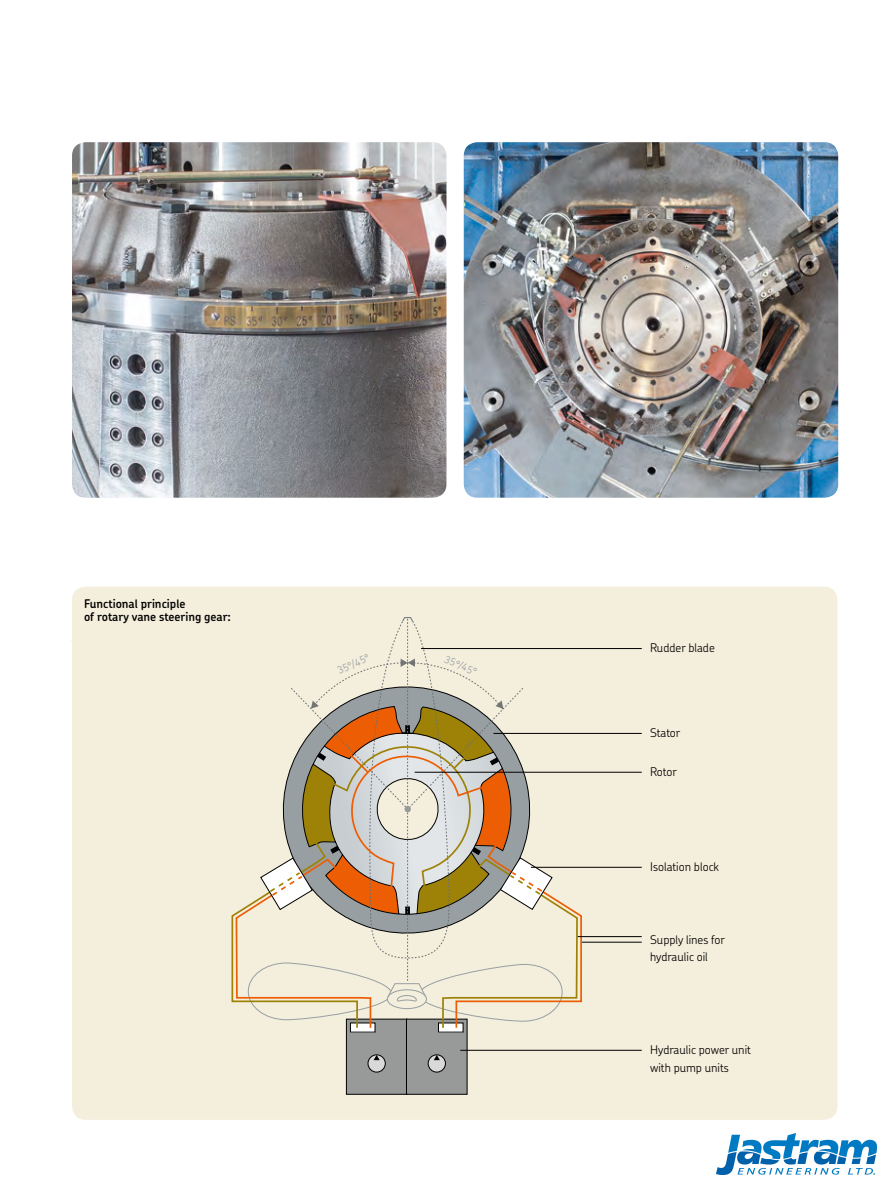
<style>
.page{position:relative;width:893px;height:1191px;background:#fff}
.page>*{position:absolute;margin:0;border:0;box-sizing:border-box;transform-origin:0 0}
.t1{font:300 12px/17.7px "SKF Chevin";color:#000}
.t2{font:600 12px/13px "SKF Chevin";color:#000}
.t3{font:300 10.2px "SKF Chevin";color:#979fa3}
</style>
<div class="page">
<img style="left:72px;top:142px;width:374px;height:356px">
<img style="left:464px;top:142px;width:374px;height:356px">
<div style="left:72px;top:587px;width:765px;height:533px;background:#f4eedc;border-radius:14px"></div>
<div style="left:346px;top:1019px;width:61px;height:76px;background:#989999;border:1px solid #000"></div>
<div style="left:406px;top:1019px;width:61px;height:76px;background:#989999;border:1px solid #000"></div>
<div style="left:368px;top:1055px;width:17px;height:17px;background:#d9d9da;border:1px solid #000;border-radius:50%"></div>
<svg style="left:373px;top:1055px;width:6px;height:5px"></svg>
<div style="left:428px;top:1055px;width:17px;height:17px;background:#d9d9da;border:1px solid #000;border-radius:50%"></div>
<svg style="left:434px;top:1055px;width:6px;height:5px"></svg>
<svg style="left:231px;top:617px;width:347px;height:413px"></svg>
<hr style="left:421px;top:648px;width:220px;height:1px;background:#000">
<hr style="left:493px;top:733px;width:148px;height:1px;background:#000">
<hr style="left:414px;top:772px;width:227px;height:1px;background:#000">
<hr style="left:531px;top:867px;width:110px;height:1px;background:#000">
<hr style="left:460px;top:1050px;width:181px;height:1px;background:#000">
<hr style="left:577px;top:936px;width:64px;height:1px;background:#000">
<hr style="left:582px;top:942px;width:59px;height:1px;background:#000">
<img style="left:717px;top:1134px;width:159px;height:40px">
<p class="t2" style="left:84px;top:597px;width:148px">Functional principle<br>of rotary vane steering gear:</p>
<p class="t3" style="left:335px;top:665px;width:36px;rotate:-25deg">35°/45°</p>
<p class="t3" style="left:447px;top:652px;width:36px;rotate:24deg">35°/45°</p>
<p class="t1" style="left:650px;top:639px;width:66px">Rudder blade</p>
<p class="t1" style="left:650px;top:724px;width:32px">Stator</p>
<p class="t1" style="left:650px;top:762px;width:28px">Rotor</p>
<p class="t1" style="left:650px;top:858px;width:70px">Isolation block</p>
<p class="t1" style="left:650px;top:930px;width:76px">Supply lines for hydraulic oil</p>
<p class="t1" style="left:650px;top:1041px;width:102px">Hydraulic power unit with pump units</p>
</div>
